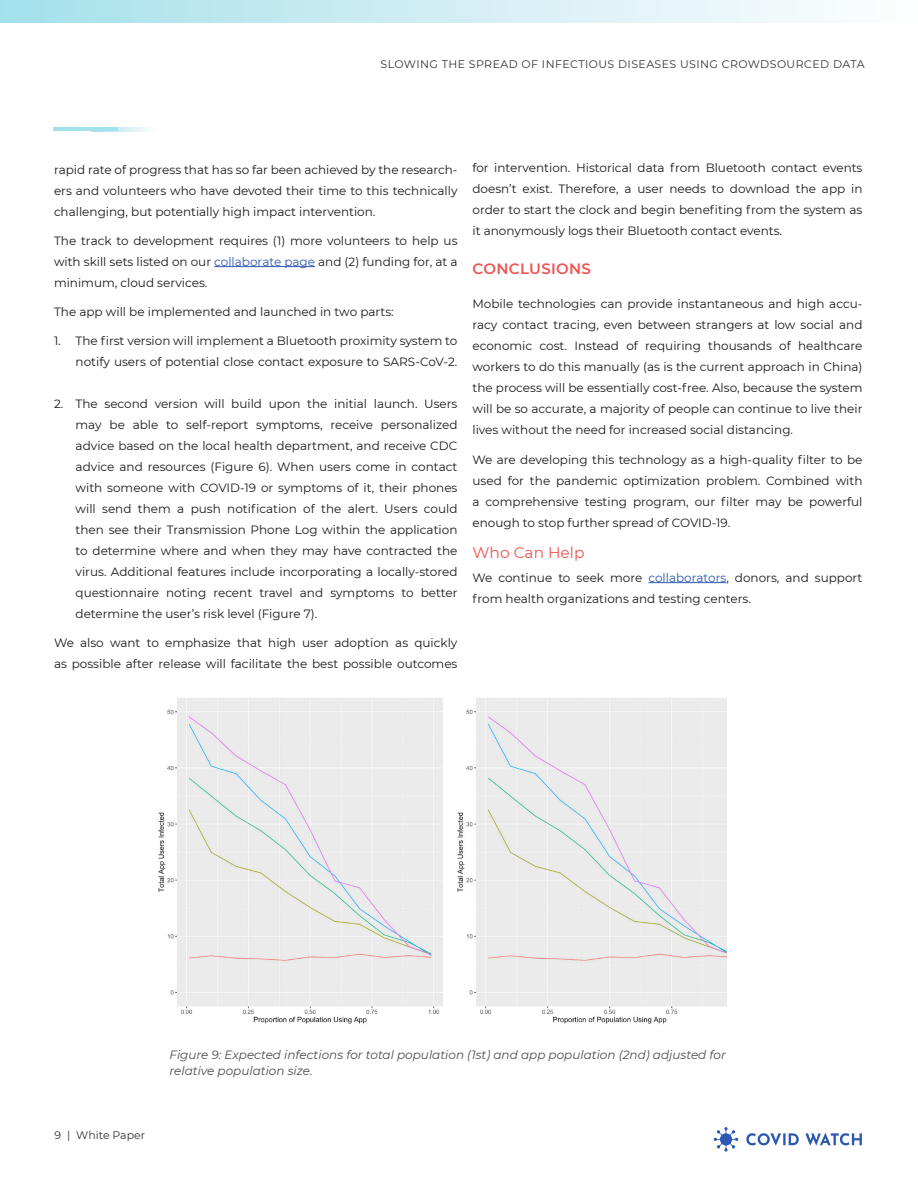
<style>
.page{position:relative;width:918px;height:1188px;background:#fff}
.page>*{position:absolute;margin:0;border:0;box-sizing:border-box;transform-origin:0 0}
.Header_2{font:15.3px "Montserrat";color:#f05452}
.Header_1{font:600 15px "Montserrat";letter-spacing:.02em;color:#f05452}
.t1{font:12px/21px "Montserrat";color:#1a1a1a;text-align:justify}
.t2{font:italic 12px/16.5px "Montserrat";color:#4d4d4d}
.t3{font:10.95px "Montserrat";letter-spacing:.04em;color:#333}
.t4{font:10.95px "Montserrat";color:#333}
.s1{color:#2c58b1}
</style>
<div class="page">
<svg style="left:714px;top:1127px;width:148px;height:25px"></svg>
<svg style="left:118px;top:127px;width:31px;height:4px"></svg>
<hr style="left:54px;top:127px;width:64px;height:4px;background:#a1e1ec">
<hr style="left:214px;top:266px;width:101px;height:1px;background:#2c58b1">
<div style="left:0;top:0;width:918px;height:22px;background:linear-gradient(to right,#a6e0eb,#fefdfe)"></div>
<img style="left:158px;top:698px;width:284px;height:326px">
<img style="left:457px;top:698px;width:270px;height:326px">
<hr style="left:648px;top:582px;width:78px;height:1px;background:#2c58b1">
<p class="t3" style="left:381px;top:57px;width:485px">SLOWING THE SPREAD OF INFECTIOUS DISEASES USING CROWDSOURCED DATA</p>
<p class="t1" style="left:54px;top:158px;width:405px">rapid rate of progress that has so far been achieved by the research&shy;ers and volunteers who have devoted their time to this technically challenging, but potentially high impact intervention.</p>
<p class="t1" style="left:54px;top:230px;width:405px">The track to development requires (1) more volunteers to help us with skill sets listed on our <span class="s1">collaborate page</span> and (2) funding for, at a minimum, cloud services.</p>
<p class="t1" style="left:54px;top:301px;width:341px">The app will be implemented and launched in two parts:</p>
<p class="t1" style="left:54px;top:330px;width:405px;text-align:right">1. The first version will implement a Bluetooth proximity system to notify users of potential close contact exposure to SARS-CoV-2.</p>
<p class="t1" style="left:76px;top:393px;width:383px;text-indent:-22px">2. The second version will build upon the initial launch. Users may be able to self-report symptoms, receive personalized advice based on the local health department, and receive CDC advice and resources (Figure 6). When users come in contact with someone with COVID-19 or symptoms of it, their phones will send them a push notification of the alert. Users could then see their Transmission Phone Log within the application to determine where and when they may have contracted the virus. Additional features include incorporating a locally-stored questionnaire noting recent travel and symptoms to better determine the user’s risk level (Figure 7).</p>
<p class="t1" style="left:54px;top:632px;width:405px">We also want to emphasize that high user adoption as quickly as possible after release will facilitate the best possible outcomes</p>
<p class="t1" style="left:472px;top:157px;width:392px">for intervention. Historical data from Bluetooth contact events doesn’t exist. Therefore, a user needs to download the app in order to start the clock and begin benefiting from the system as it anonymously logs their Bluetooth contact events.</p>
<p class="Header_1" style="left:472px;top:258px;width:120px">CONCLUSIONS</p>
<p class="t1" style="left:472px;top:293px;width:392px">Mobile technologies can provide instantaneous and high accu&shy;racy contact tracing, even between strangers at low social and economic cost. Instead of requiring thousands of healthcare workers to do this manually (as is the current approach in China) the process will be essentially cost-free. Also, because the system will be so accurate, a majority of people can continue to live their lives without the need for increased social distancing.</p>
<p class="t1" style="left:472px;top:448px;width:392px">We are developing this technology as a high-quality filter to be used for the pandemic optimization problem. Combined with a comprehensive testing program, our filter may be powerful enough to stop further spread of COVID-19.</p>
<p class="Header_2" style="left:472px;top:542px;width:113px">Who Can Help</p>
<p class="t1" style="left:472px;top:567px;width:392px">We continue to seek more <span class="s1">collaborators</span>, donors, and support from health organizations and testing centers.</p>
<p class="t4" style="left:55px;top:1128px;width:92px">9 | White Paper</p>
<p class="t2" style="left:170px;top:1046px;width:558px">Figure 9: Expected infections for total population (1st) and app population (2nd) adjusted for relative population size.</p>
</div>
